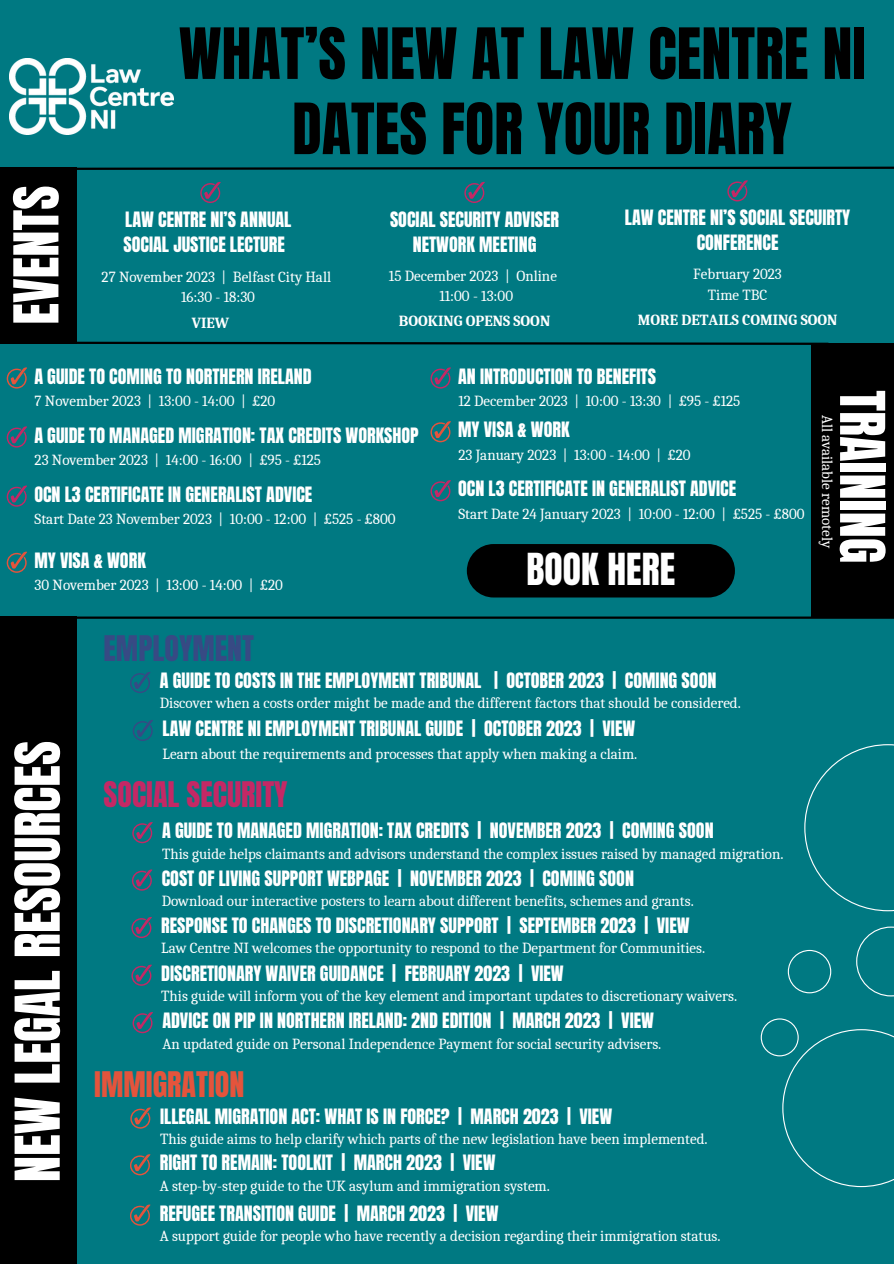
<style>
.page{position:relative;width:894px;height:1264px;background:#fff}
.page>*{position:absolute;margin:0;border:0;box-sizing:border-box;transform-origin:0 0}
.t1{font:60px "Anton";color:#000}
.t2{font:52.5px "Anton";color:#fff}
.t3{font:37.5px "Anton";color:#fff}
.t4{font:30px "Anton";color:#c42865}
.t5{font:30px "Anton";color:#e4543c}
.t6{font:30px "Anton";color:#374a84}
.t7{font:18px/24.8px "Anton";color:#fff;text-align:center}
.t8{font:15px "Caladea";color:#fff}
.t9{font:700 15px "Caladea";color:#fff}
</style>
<div class="page">
<div style="left:0;top:0;width:893px;height:1263px;background:#007982"></div>
<img style="left:9px;top:58px;width:165px;height:77px">
<svg style="left:57px;top:166px;width:836px;height:4px"></svg>
<svg style="left:77px;top:341px;width:752px;height:4px"></svg>
<hr style="left:0;top:616px;width:893px;height:2px;background:#000">
<svg style="left:133px;top:720px;width:20px;height:21px"></svg>
<svg style="left:132px;top:822px;width:20px;height:21px"></svg>
<div style="left:0;top:616px;width:77px;height:647px;background:#000"></div>
<svg style="left:131px;top:964px;width:21px;height:21px"></svg>
<svg style="left:130px;top:672px;width:20px;height:21px"></svg>
<svg style="left:132px;top:1012px;width:21px;height:21px"></svg>
<svg style="left:132px;top:869px;width:20px;height:21px"></svg>
<svg style="left:130px;top:1107px;width:21px;height:21px"></svg>
<svg style="left:130px;top:1154px;width:20px;height:21px"></svg>
<svg style="left:130px;top:1204px;width:20px;height:21px"></svg>
<svg style="left:7px;top:367px;width:20px;height:21px"></svg>
<svg style="left:7px;top:426px;width:20px;height:21px"></svg>
<svg style="left:7px;top:551px;width:20px;height:22px"></svg>
<svg style="left:7px;top:485px;width:20px;height:21px"></svg>
<svg style="left:430px;top:480px;width:20px;height:21px"></svg>
<svg style="left:430px;top:367px;width:20px;height:21px"></svg>
<div style="left:811px;top:343px;width:82px;height:275px;background:#000"></div>
<svg style="left:430px;top:421px;width:20px;height:21px"></svg>
<div style="left:466px;top:544px;width:268px;height:53px;background:#000;border-radius:27px"></div>
<svg style="left:804px;top:744px;width:89px;height:167px"></svg>
<svg style="left:856px;top:926px;width:37px;height:70px"></svg>
<svg style="left:760px;top:1018px;width:133px;height:169px"></svg>
<svg style="left:787px;top:949px;width:44px;height:44px"></svg>
<div style="left:0;top:168px;width:77px;height:176px;background:#000"></div>
<svg style="left:200px;top:182px;width:20px;height:21px"></svg>
<svg style="left:464px;top:182px;width:20px;height:21px"></svg>
<svg style="left:727px;top:180px;width:20px;height:21px"></svg>
<svg style="left:131px;top:917px;width:21px;height:21px"></svg>
<p class="t2" style="left:-1px;top:324px;width:140px;rotate:-90deg">EVENTS</p>
<p class="t1" style="left:179px;top:11px;width:688px">WHAT’S NEW AT LAW CENTRE NI</p>
<p class="t1" style="left:292px;top:86px;width:501px">DATES FOR YOUR DIARY</p>
<p class="t7" style="left:125px;top:207px;width:167px">LAW CENTRE NI’S ANNUAL</p>
<p class="t7" style="left:123px;top:232px;width:163px">SOCIAL JUSTICE LECTURE</p>
<p class="t8" style="left:102px;top:268px;width:231px">27 November 2023 | Belfast City Hall</p>
<p class="t8" style="left:181px;top:289px;width:75px">16:30 - 18:30</p>
<p class="t9" style="left:192px;top:314px;width:39px">VIEW</p>
<p class="t7" style="left:390px;top:207px;width:171px">SOCIAL SECURITY ADVISER</p>
<p class="t7" style="left:412px;top:232px;width:125px">NETWORK MEETING</p>
<p class="t8" style="left:389px;top:267px;width:169px">15 December 2023 | Online</p>
<p class="t8" style="left:439px;top:287px;width:75px">11:00 - 13:00</p>
<p class="t9" style="left:399px;top:313px;width:153px">BOOKING OPENS SOON</p>
<p class="t7" style="left:624px;top:205px;width:227px">LAW CENTRE NI’S SOCIAL SECUIRTY<br>CONFERENCE</p>
<p class="t8" style="left:693px;top:266px;width:90px">February 2023</p>
<p class="t8" style="left:707px;top:286px;width:61px">Time TBC</p>
<p class="t9" style="left:637px;top:311px;width:201px">MORE DETAILS COMING SOON</p>
<p class="t7" style="left:34px;top:364px;width:279px">A GUIDE TO COMING TO NORTHERN IRELAND</p>
<p class="t8" style="left:35px;top:392px;width:242px">7 November 2023 | 13:00 - 14:00 | £20</p>
<p class="t7" style="left:34px;top:423px;width:386px">A GUIDE TO MANAGED MIGRATION: TAX CREDITS WORKSHOP</p>
<p class="t8" style="left:35px;top:451px;width:288px">23 November 2023 | 14:00 - 16:00 | £95 - £125</p>
<p class="t7" style="left:34px;top:482px;width:279px">OCN L3 CERTIFICATE IN GENERALIST ADVICE</p>
<p class="t8" style="left:35px;top:510px;width:362px">Start Date 23 November 2023 | 10:00 - 12:00 | £525 - £800</p>
<p class="t7" style="left:34px;top:548px;width:113px">MY VISA &amp; WORK</p>
<p class="t8" style="left:35px;top:576px;width:250px">30 November 2023 | 13:00 - 14:00 | £20</p>
<p class="t6" style="left:104px;top:626px;width:152px">EMPLOYMENT</p>
<p class="t7" style="left:458px;top:364px;width:199px">AN INTRODUCTION TO BENEFITS</p>
<p class="t8" style="left:458px;top:392px;width:283px">12 December 2023 | 10:00 - 13:30 | £95 - £125</p>
<p class="t2" style="left:899px;top:390px;width:174px;rotate:90deg">TRAINING</p>
<p class="t8" style="left:835px;top:414px;width:135px;rotate:90deg">All available remotely</p>
<p class="t7" style="left:458px;top:418px;width:113px">MY VISA &amp; WORK</p>
<p class="t8" style="left:458px;top:446px;width:234px">23 January 2023 | 13:00 - 14:00 | £20</p>
<p class="t7" style="left:458px;top:476px;width:279px">OCN L3 CERTIFICATE IN GENERALIST ADVICE</p>
<p class="t8" style="left:458px;top:505px;width:347px">Start Date 24 January 2023 | 10:00 - 12:00 | £525 - £800</p>
<p class="t3" style="left:526px;top:542px;width:150px">BOOK HERE</p>
<p class="t2" style="left:0;top:1182px;width:442px;rotate:-90deg">NEW LEGAL RESOURCES</p>
<p class="t7" style="left:160px;top:668px;width:558px">A GUIDE TO COSTS IN THE EMPLOYMENT TRIBUNAL | OCTOBER 2023 | COMING SOON</p>
<p class="t8" style="left:160px;top:694px;width:582px">Discover when a costs order might be made and the different factors that should be considered.</p>
<p class="t7" style="left:162px;top:716px;width:474px">LAW CENTRE NI EMPLOYMENT TRIBUNAL GUIDE | OCTOBER 2023 | VIEW</p>
<p class="t8" style="left:162px;top:745px;width:476px">Learn about the requirements and processes that apply when making a claim.</p>
<p class="t4" style="left:104px;top:773px;width:185px">SOCIAL SECURITY</p>
<p class="t7" style="left:162px;top:818px;width:553px">A GUIDE TO MANAGED MIGRATION: TAX CREDITS | NOVEMBER 2023 | COMING SOON</p>
<p class="t8" style="left:162px;top:845px;width:622px">This guide helps claimants and advisors understand the complex issues raised by managed migration.</p>
<p class="t7" style="left:162px;top:866px;width:473px">COST OF LIVING SUPPORT WEBPAGE | NOVEMBER 2023 | COMING SOON</p>
<p class="t8" style="left:162px;top:892px;width:533px">Download our interactive posters to learn about different benefits, schemes and grants.</p>
<p class="t7" style="left:161px;top:913px;width:529px">RESPONSE TO CHANGES TO DISCRETIONARY SUPPORT | SEPTEMBER 2023 | VIEW</p>
<p class="t8" style="left:161px;top:940px;width:545px">Law Centre NI welcomes the opportunity to respond to the Department for Communities.</p>
<p class="t7" style="left:161px;top:961px;width:404px">DISCRETIONARY WAIVER GUIDANCE | FEBRUARY 2023 | VIEW</p>
<p class="t8" style="left:161px;top:987px;width:577px">This guide will inform you of the key element and important updates to discretionary waivers.</p>
<p class="t7" style="left:162px;top:1008px;width:493px">ADVICE ON PIP IN NORTHERN IRELAND: 2ND EDITION | MARCH 2023 | VIEW</p>
<p class="t8" style="left:162px;top:1035px;width:500px">An updated guide on Personal Independence Payment for social security advisers.</p>
<p class="t5" style="left:94px;top:1062px;width:151px">IMMIGRATION</p>
<p class="t7" style="left:160px;top:1104px;width:453px">ILLEGAL MIGRATION ACT: WHAT IS IN FORCE? | MARCH 2023 | VIEW</p>
<p class="t8" style="left:160px;top:1130px;width:548px">This guide aims to help clarify which parts of the new legislation have been implemented.</p>
<p class="t7" style="left:160px;top:1150px;width:337px">RIGHT TO REMAIN: TOOLKIT | MARCH 2023 | VIEW</p>
<p class="t8" style="left:160px;top:1177px;width:391px">A step-by-step guide to the UK asylum and immigration system.</p>
<p class="t7" style="left:160px;top:1201px;width:340px">REFUGEE TRANSITION GUIDE | MARCH 2023 | VIEW</p>
<p class="t8" style="left:160px;top:1227px;width:562px">A support guide for people who have recently a decision regarding their immigration status.</p>
</div>
